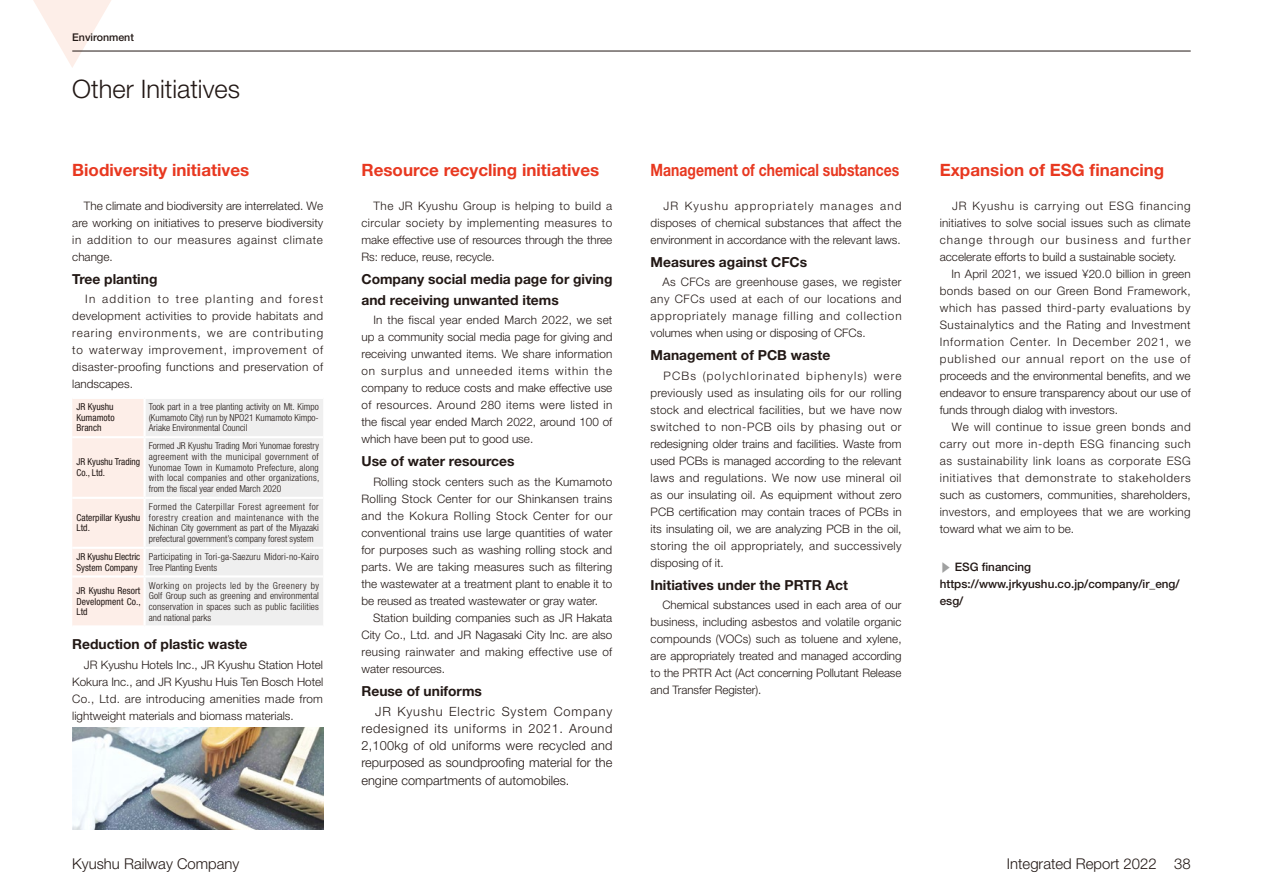
<style>
.page{position:relative;width:1263px;height:893px;background:#fff}
.page>*{position:absolute;margin:0;border:0;box-sizing:border-box;transform-origin:0 0}
.t1{font:300 25.5px "Helvetica Neue LT Std";color:#221815}
.t2{font:700 16.95px "Helvetica Neue LT Std";color:#e83820}
.t3{font:700 16.95px "Helvetica Neue LT Std";color:#e83820;scale:.82 1}
.t4{font:300 14.85px "Helvetica Neue LT Std";color:#221815}
.t5{font:700 13.8px/21.3px "Helvetica Neue LT Std";color:#221815}
.t6{font:300 12.75px/17px "Helvetica Neue LT Std";color:#221815;text-align:justify}
.t7{font:300 11.7px/17px "Helvetica Neue LT Std";color:#221815;text-align:justify}
.t8{font:500 11.7px/17px "Helvetica Neue LT Std";color:#221815}
.t9{font:500 10.65px "Helvetica Neue LT Std";color:#221815}
.t10{font:300 condensed 9.6px/10.6px "Helvetica Neue LT Std";color:#221815;text-align:justify}
.t11{font:condensed 9.6px/10.6px "Helvetica Neue LT Std";color:#221815}
.s1{font-family:"UD Shin Go Pro";color:#9fa0a0}
</style>
<div class="page">
<svg style="left:72px;top:399px;width:251px;height:226px"></svg>
<hr style="left:144px;top:399px;width:2px;height:37px;background:#fff">
<hr style="left:72px;top:436px;width:73px;height:2px;background:#fff">
<hr style="left:145px;top:436px;width:178px;height:2px;background:#fff">
<hr style="left:144px;top:438px;width:2px;height:59px;background:#fff">
<hr style="left:72px;top:497px;width:73px;height:2px;background:#fff">
<hr style="left:145px;top:497px;width:178px;height:2px;background:#fff">
<hr style="left:144px;top:499px;width:2px;height:48px;background:#fff">
<hr style="left:72px;top:547px;width:73px;height:2px;background:#fff">
<hr style="left:145px;top:547px;width:178px;height:2px;background:#fff">
<hr style="left:144px;top:549px;width:2px;height:26px;background:#fff">
<hr style="left:72px;top:575px;width:73px;height:2px;background:#fff">
<hr style="left:145px;top:575px;width:178px;height:2px;background:#fff">
<hr style="left:144px;top:577px;width:2px;height:48px;background:#fff">
<img style="left:72px;top:727px;width:251px;height:102px">
<svg style="left:33px;top:0;width:79px;height:68px"></svg>
<hr style="left:72px;top:51px;width:1119px;height:1px;background:#221815">
<p class="t9" style="left:72px;top:31px;width:63px">Environment</p>
<h1 class="t1" style="left:72px;top:73px;width:169px">Other Initiatives</h1>
<h2 class="t2" style="left:72px;top:159px;width:178px">Biodiversity initiatives</h2>
<h2 class="t2" style="left:361px;top:159px;width:239px">Resource recycling initiatives</h2>
<h2 class="t3" style="left:651px;top:159px;width:305px">Management of chemical substances</h2>
<h2 class="t2" style="left:940px;top:159px;width:226px">Expansion of ESG financing</h2>
<p class="t7" style="left:72px;top:197px;width:253px;text-indent:12px">The climate and biodiversity are interrelated. We are working on initiatives to preserve biodiversity in addition to our measures against climate change.</p>
<p class="t5" style="left:72px;top:268px;width:87px">Tree planting</p>
<p class="t7" style="left:72px;top:290px;width:252px;text-indent:13px">In addition to tree planting and forest development activities to provide habitats and rearing environments, we are contributing to waterway improvement, improvement of disaster-proofing functions and preservation of landscapes.</p>
<p class="t11" style="left:77px;top:401px;width:40px;text-align:justify">JR Kyushu Kumamoto Branch</p>
<p class="t10" style="left:149px;top:401px;width:171px">Took part in a tree planting activity on Mt. Kimpo (Kumamoto City) run by NPO21 Kumamoto Kimpo-Ariake Environmental Council</p>
<p class="t11" style="left:77px;top:457px;width:65px">JR Kyushu Trading<br>Co., Ltd.</p>
<p class="t10" style="left:149px;top:441px;width:172px">Formed JR Kyushu Trading Mori Yunomae forestry agreement with the municipal government of Yunomae Town in Kumamoto Prefecture, along with local companies and other organizations, from the fiscal year ended March 2020</p>
<p class="t11" style="left:77px;top:512px;width:65px">Caterpillar Kyushu<br>Ltd.</p>
<p class="t10" style="left:149px;top:501px;width:172px">Formed the Caterpillar Forest agreement for forestry creation and maintenance with the Nichinan City government as part of the Miyazaki prefectural government’s company forest system</p>
<p class="t11" style="left:77px;top:551px;width:65px">JR Kyushu Electric<br>System Company</p>
<p class="t10" style="left:149px;top:551px;width:171px">Participating in Tori-ga-Saezuru Midori-no-Kairo<br>Tree Planting Events</p>
<p class="t11" style="left:77px;top:585px;width:66px;text-align:justify">JR Kyushu Resort Development Co., Ltd</p>
<p class="t10" style="left:149px;top:580px;width:172px">Working on projects led by the Greenery by Golf Group such as greening and environmental conservation in spaces such as public facilities and national parks</p>
<p class="t5" style="left:72px;top:633px;width:177px">Reduction of plastic waste</p>
<p class="t7" style="left:72px;top:656px;width:253px;text-indent:12px">JR Kyushu Hotels Inc., JR Kyushu Station Hotel Kokura Inc., and JR Kyushu Huis Ten Bosch Hotel Co., Ltd. are introducing amenities made from lightweight materials and biomass materials.</p>
<p class="t7" style="left:361px;top:197px;width:252px;text-indent:12px">The JR Kyushu Group is helping to build a circular society by implementing measures to make effective use of resources through the three Rs: reduce, reuse, recycle.</p>
<p class="t5" style="left:361px;top:268px;width:253px">Company social media page for giving and receiving unwanted items</p>
<p class="t7" style="left:361px;top:311px;width:252px;text-indent:12px">In the fiscal year ended March 2022, we set up a community social media page for giving and receiving unwanted items. We share information on surplus and unneeded items within the company to reduce costs and make effective use of resources. Around 280 items were listed in the fiscal year ended March 2022, around 100 of which have been put to good use.</p>
<p class="t5" style="left:361px;top:451px;width:155px">Use of water resources</p>
<p class="t7" style="left:361px;top:473px;width:252px;text-indent:12px">Rolling stock centers such as the Kumamoto Rolling Stock Center for our Shinkansen trains and the Kokura Rolling Stock Center for our conventional trains use large quantities of water for purposes such as washing rolling stock and parts. We are taking measures such as filtering the wastewater at a treatment plant to enable it to be reused as treated wastewater or gray water.</p>
<p class="t7" style="left:361px;top:609px;width:252px;text-indent:12px">Station building companies such as JR Hakata City Co., Ltd. and JR Nagasaki City Inc. are also reusing rainwater and making effective use of water resources.</p>
<p class="t5" style="left:361px;top:680px;width:122px">Reuse of uniforms</p>
<p class="t6" style="left:361px;top:703px;width:252px;text-indent:14px">JR Kyushu Electric System Company redesigned its uniforms in 2021. Around 2,100kg of old uniforms were recycled and repurposed as soundproofing material for the engine compartments of automobiles.</p>
<p class="t7" style="left:651px;top:197px;width:252px;text-indent:13px">JR Kyushu appropriately manages and disposes of chemical substances that affect the environment in accordance with the relevant laws.</p>
<p class="t5" style="left:651px;top:251px;width:158px">Measures against CFCs</p>
<p class="t7" style="left:651px;top:273px;width:252px;text-indent:12px">As CFCs are greenhouse gases, we register any CFCs used at each of our locations and appropriately manage filling and collection volumes when using or disposing of CFCs.</p>
<p class="t5" style="left:651px;top:344px;width:181px">Management of PCB waste</p>
<p class="t7" style="left:651px;top:367px;width:253px;text-indent:13px">PCBs (polychlorinated biphenyls) were previously used as insulating oils for our rolling stock and electrical facilities, but we have now switched to non-PCB oils by phasing out or redesigning older trains and facilities. Waste from used PCBs is managed according to the relevant laws and regulations. We now use mineral oil as our insulating oil. As equipment without zero PCB certification may contain traces of PCBs in its insulating oil, we are analyzing PCB in the oil, storing the oil appropriately, and successively disposing of it.</p>
<p class="t5" style="left:651px;top:574px;width:199px">Initiatives under the PRTR Act</p>
<p class="t7" style="left:651px;top:596px;width:252px;text-indent:12px">Chemical substances used in each area of our business, including asbestos and volatile organic compounds (VOCs) such as toluene and xylene, are appropriately treated and managed according to the PRTR Act (Act concerning Pollutant Release and Transfer Register).</p>
<p class="t7" style="left:940px;top:197px;width:252px;text-indent:12px">JR Kyushu is carrying out ESG financing initiatives to solve social issues such as climate change through our business and further accelerate efforts to build a sustainable society.</p>
<p class="t7" style="left:940px;top:265px;width:252px;text-indent:12px">In April 2021, we issued ¥20.0 billion in green bonds based on our Green Bond Framework, which has passed third-party evaluations by Sustainalytics and the Rating and Investment Information Center. In December 2021, we published our annual report on the use of proceeds and the environmental benefits, and we endeavor to ensure transparency about our use of funds through dialog with investors.</p>
<p class="t7" style="left:940px;top:418px;width:252px;text-indent:12px">We will continue to issue green bonds and carry out more in-depth ESG financing such as sustainability link loans as corporate ESG initiatives that demonstrate to stakeholders such as customers, communities, shareholders, investors, and employees that we are working toward what we aim to be.</p>
<p class="t8" style="left:940px;top:558px;width:241px"><span class="s1">▶</span> ESG financing https://www.jrkyushu.co.jp/company/ir_eng/ esg/</p>
<p class="t4" style="left:72px;top:855px;width:169px">Kyushu Railway Company</p>
<p class="t4" style="left:1007px;top:855px;width:185px">Integrated Report 2022 38</p>
</div>
